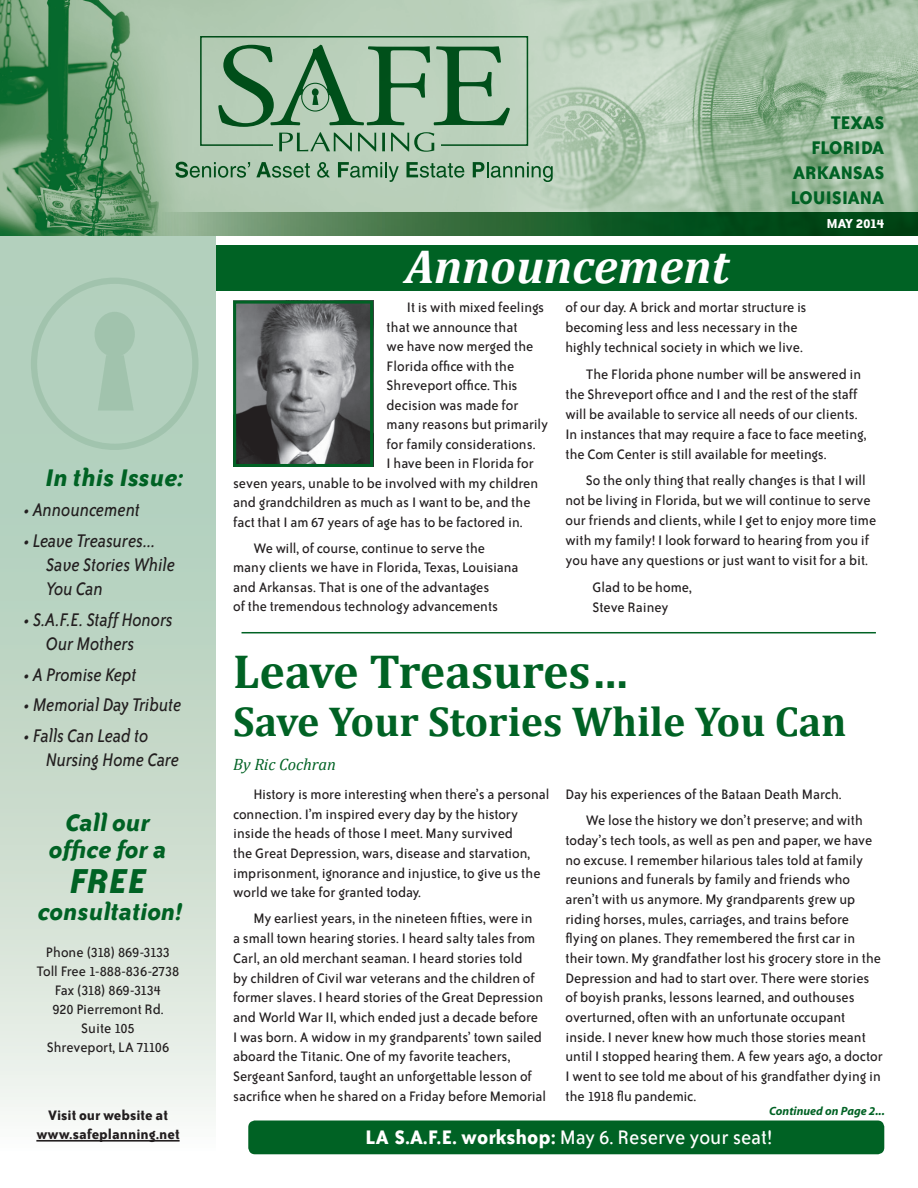
<style>
.page{position:relative;width:918px;height:1188px;background:#fff}
.page>*{position:absolute;margin:0;border:0;box-sizing:border-box;transform-origin:0 0}
.t1{font:700 48px "Cambria";color:#006224}
.t2{font:italic 700 48px "Cambria";color:#fff}
.t3{font:700 42px "Cambria";color:#006224}
.t4{font:italic 700 39.75px "Bailey Sans ITC";color:#006224}
.t5{font:italic 700 27.75px/27px "Bailey Sans ITC";color:#006224;text-align:center}
.t6{font:italic 700 27.6px "Bailey Sans ITC";color:#006224}
.t7{font:22.5px "Bailey Sans ITC";color:#fff}
.t8{font:italic 21px/24px "Bailey Sans ITC";color:#231f20;scale:.9 1}
.t9{font:italic 21px/24px "Bailey Sans ITC";letter-spacing:-.02em;color:#231f20;scale:.9 1}
.t10{font:700 21px "Bailey Sans ITC";color:#006224}
.t11{font:italic 16.5px "Cambria";color:#006224}
.t12{font:15.75px/19.6px "Bailey Sans ITC";color:#231f20}
.t13{font:700 15.75px/18.9px "Bailey Sans ITC";color:#231f20;text-align:center}
.t14{font:700 15px "Bailey Sans ITC";letter-spacing:-.055em;color:#fff}
.t15{font:italic 700 12px "Myriad";color:#006224}
.s1{font-weight:700}
</style>
<div class="page">
<svg style="left:0;top:236px;width:216px;height:904px"></svg>
<img style="left:0;top:0;width:918px;height:236px">
<div style="left:200px;top:36px;width:328px;height:110px;border:2px solid #006224"></div>
<div style="left:273px;top:138px;width:167px;height:29px;background:#bbd1bc"></div>
<svg style="left:218px;top:45px;width:292px;height:107px"></svg>
<svg style="left:175px;top:162px;width:75px;height:16px"></svg>
<svg style="left:256px;top:162px;width:54px;height:16px"></svg>
<svg style="left:317px;top:162px;width:13px;height:16px"></svg>
<svg style="left:338px;top:162px;width:61px;height:20px"></svg>
<svg style="left:407px;top:162px;width:57px;height:16px"></svg>
<svg style="left:473px;top:162px;width:80px;height:20px"></svg>
<hr style="left:36px;top:1140px;width:144px;height:2px;background:#231f20">
<div style="left:216px;top:245px;width:702px;height:46px;background:#006224"></div>
<svg style="left:159px;top:212px;width:759px;height:23px"></svg>
<img style="left:237px;top:305px;width:132px;height:158px">
<div style="left:233px;top:301px;width:140px;height:166px;border:3px solid #006224"></div>
<div style="left:248px;top:1120px;width:636px;height:34px;background:#006224;border-radius:7px"></div>
<div style="left:31px;top:278px;width:168px;height:172px;border:6px solid #006224;border-radius:50%"></div>
<div style="left:95px;top:312px;width:40px;height:45px;background:#a1c3ad;border-radius:50%"></div>
<svg style="left:98px;top:355px;width:36px;height:56px"></svg>
<hr style="left:242px;top:632px;width:634px;height:1px;background:#006224">
<h3 class="t6" style="left:45px;top:463px;width:140px">In this Issue:</h3>
<h3 class="t8" style="left:24px;top:498px;width:130px">• Announcement</h3>
<h3 class="t8" style="left:46px;top:529px;width:145px;text-indent:-22px">• Leave Treasures...<br>Save Stories While<br>You Can</h3>
<h3 class="t8" style="left:46px;top:608px;width:143px;text-indent:-22px">• S.A.F.E. Staff Honors<br>Our Mothers</h3>
<h3 class="t9" style="left:24px;top:662px;width:126px">• A Promise Kept</h3>
<h3 class="t8" style="left:24px;top:693px;width:177px">• Memorial Day Tribute</h3>
<h3 class="t9" style="left:46px;top:724px;width:150px;text-indent:-22px">• Falls Can Lead to<br>Nursing Home Care</h3>
<h3 class="t5" style="left:49px;top:809px;width:119px">Call our office for a</h3>
<h3 class="t4" style="left:69px;top:860px;width:79px">free</h3>
<h3 class="t5" style="left:38px;top:898px;width:146px">consultation!</h3>
<p class="t12" style="left:37px;top:943px;width:144px;line-height:18.9px;text-align:center">Phone (318) 869-3133<br>Toll Free 1-888-836-2738<br>Fax (318) 869-3134<br>920 Pierremont Rd.<br>Suite 105<br>Shreveport, LA 71106</p>
<p class="t13" style="left:36px;top:1106px;width:145px">Visit our website at www.safeplanning.net</p>
<h3 class="t10" style="left:830px;top:111px;width:44px">Texas</h3>
<h3 class="t10" style="left:811px;top:136px;width:43px">Florida</h3>
<h3 class="t10" style="left:793px;top:161px;width:72px">Ar kansas</h3>
<h3 class="t10" style="left:790px;top:186px;width:94px">Louisiana</h3>
<h1 class="t2" style="left:405px;top:238px;width:325px">Announcement</h1>
<p class="t14" style="left:827px;top:215px;width:59px">MAy 2014</p>
<p class="t12" style="left:407px;top:298px;width:139px">It is with mixed feelings</p>
<p class="t12" style="left:387px;top:318px;width:132px">that we announce that</p>
<p class="t12" style="left:387px;top:337px;width:148px">we have now merged the</p>
<p class="t12" style="left:387px;top:357px;width:129px">Florida office with the</p>
<p class="t12" style="left:387px;top:376px;width:133px">Shreveport office. This</p>
<p class="t12" style="left:387px;top:396px;width:133px">decision was made for</p>
<p class="t12" style="left:387px;top:415px;width:163px">many reasons but primarily</p>
<p class="t12" style="left:387px;top:435px;width:151px">for family considerations.</p>
<p class="t12" style="left:387px;top:454px;width:149px">I have been in Florida for</p>
<p class="t12" style="left:233px;top:474px;width:307px">seven years, unable to be involved with my children</p>
<p class="t12" style="left:233px;top:493px;width:299px">and grandchildren as much as I want to be, and the</p>
<p class="t12" style="left:233px;top:513px;width:291px">fact that I am 67 years of age has to be factored in.</p>
<p class="t12" style="left:233px;top:539px;width:287px;text-indent:20px">We will, of course, continue to serve the many clients we have in Florida, Texas, Louisiana and Arkansas. That is one of the advantages<br>of the tremendous technology advancements</p>
<p class="t12" style="left:565px;top:298px;width:243px">of our day. A brick and mortar structure is becoming less and less necessary in the highly technical society in which we live.</p>
<p class="t12" style="left:565px;top:364px;width:303px;text-indent:20px">The Florida phone number will be answered in the Shreveport office and I and the rest of the staff will be available to service all needs of our clients.<br>In instances that may require a face to face meeting, the Com Center is still available for meetings.</p>
<p class="t12" style="left:565px;top:471px;width:312px;text-indent:20px">So the only thing that really changes is that I will not be living in Florida, but we will continue to serve our friends and clients, while I get to enjoy more time with my family! I look forward to hearing from you if you have any questions or just want to visit for a bit.</p>
<p class="t12" style="left:592px;top:578px;width:101px">Glad to be home,<br>Steve Rainey</p>
<h1 class="t1" style="left:233px;top:642px;width:396px">Leave Treasures…</h1>
<h2 class="t3" style="left:233px;top:696px;width:615px">Save Your Stories While You Can</h2>
<p class="t11" style="left:233px;top:755px;width:104px">By Ric Cochran</p>
<p class="t12" style="left:233px;top:785px;width:318px;text-indent:20px">History is more interesting when there’s a personal connection. I’m inspired every day by the history inside the heads of those I meet. Many survived<br>the Great Depression, wars, disease and starvation, imprisonment, ignorance and injustice, to give us the world we take for granted today.</p>
<p class="t12" style="left:233px;top:909px;width:314px;text-indent:20px">My earliest years, in the nineteen fifties, were in<br>a small town hearing stories. I heard salty tales from Carl, an old merchant seaman. I heard stories told<br>by children of Civil war veterans and the children of former slaves. I heard stories of the Great Depression and World War II, which ended just a decade before<br>I was born. A widow in my grandparents’ town sailed aboard the Titanic. One of my favorite teachers, Sergeant Sanford, taught an unforgettable lesson of sacrifice when he shared on a Friday before Memorial</p>
<p class="t12" style="left:586px;top:782px;width:279px;line-height:26.1px;text-indent:-20px">Day his experiences of the Bataan Death March.<br>We lose the history we don’t preserve; and with</p>
<p class="t12" style="left:565px;top:831px;width:319px">today’s tech tools, as well as pen and paper, we have no excuse. I remember hilarious tales told at family reunions and funerals by family and friends who aren’t with us anymore. My grandparents grew up riding horses, mules, carriages, and trains before flying on planes. They remembered the first car in their town. My grandfather lost his grocery store in the Depression and had to start over. There were stories of boyish pranks, lessons learned, and outhouses overturned, often with an unfortunate occupant inside. I never knew how much those stories meant until I stopped hearing them. A few years ago, a doctor I went to see told me about of his grandfather dying in the 1918 flu pandemic.</p>
<p class="t15" style="left:769px;top:1105px;width:117px">Continued on Page 2...</p>
<h3 class="t7" style="left:365px;top:1125px;width:409px"><span class="s1">LA S.A.F.E. workshop:</span> May 6. Reserve your seat!</h3>
</div>
